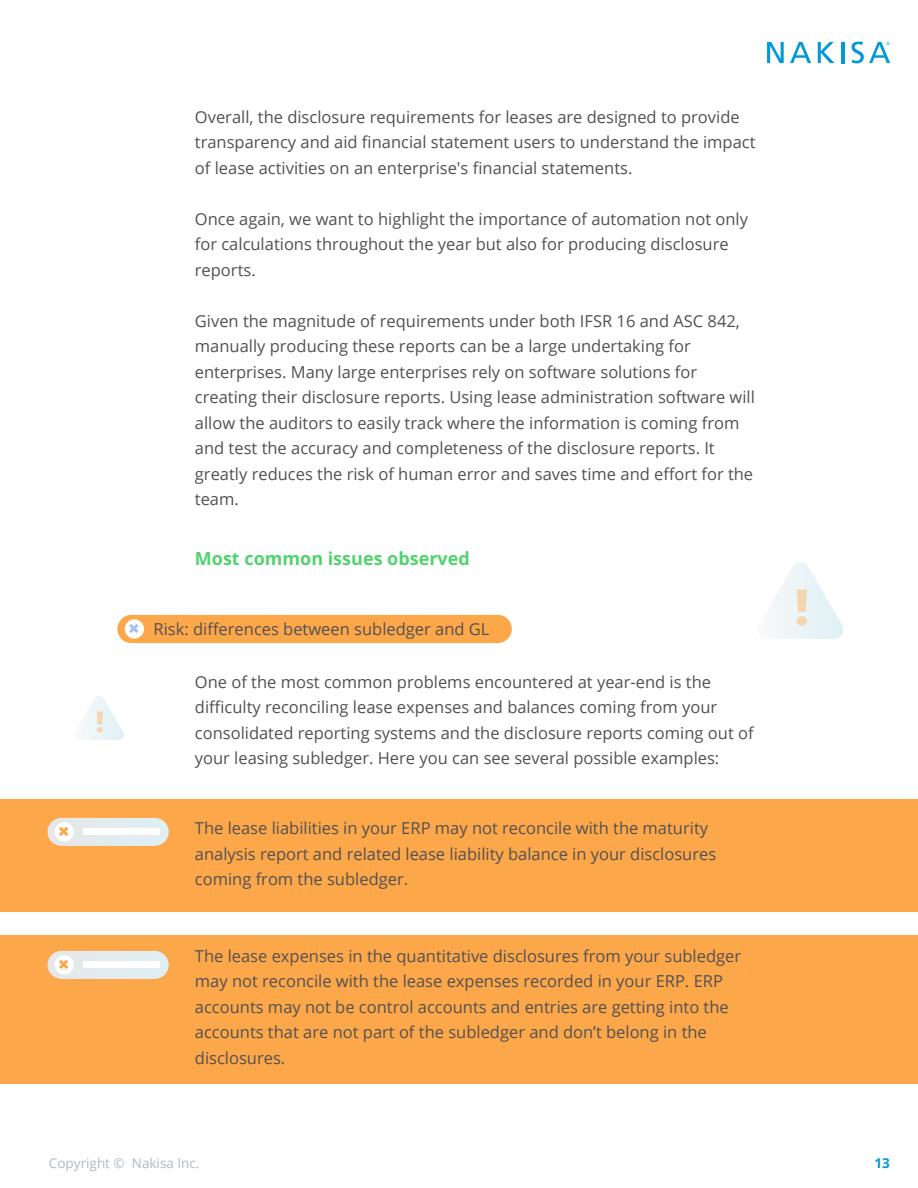
<style>
.page{position:relative;width:918px;height:1188px;background:#fff}
.page>*{position:absolute;margin:0;border:0;box-sizing:border-box;transform-origin:0 0}
.t1{font:800 49.2px "Open Sans";color:#fda74b}
.t2{font:800 28.65px "Open Sans";color:#fda74b}
.t3{font:700 18px "Open Sans";color:#50d36f}
.t4{font:16.5px/25.5px "Open Sans";color:#515151}
.t5{font:13.5px "Open Sans";color:#adbaca}
.t6{font:700 13.5px "Open Sans";color:#0099d9}
</style>
<div class="page">
<svg style="left:790px;top:42px;width:21px;height:21px"></svg>
<hr style="left:841px;top:42px;width:3px;height:21px;background:#0099d9">
<svg style="left:818px;top:42px;width:17px;height:21px"></svg>
<svg style="left:851px;top:41px;width:39px;height:23px"></svg>
<svg style="left:767px;top:42px;width:17px;height:21px"></svg>
<div style="left:117px;top:615px;width:395px;height:28px;background:#fda74b;border-radius:14px"></div>
<svg style="left:125px;top:619px;width:19px;height:20px"></svg>
<svg style="left:126px;top:621px;width:16px;height:15px"></svg>
<div style="left:0;top:800px;width:918px;height:112px;background:#fda74b"></div>
<div style="left:0;top:935px;width:918px;height:149px;background:#fda74b"></div>
<div style="left:47px;top:818px;width:122px;height:28px;background:#e2ecef;border-radius:14px"></div>
<div style="left:55px;top:822px;width:19px;height:20px;background:#fff;border-radius:50%"></div>
<svg style="left:56px;top:824px;width:16px;height:15px"></svg>
<div style="left:83px;top:829px;width:76px;height:6px;background:#fff"></div>
<div style="left:47px;top:951px;width:122px;height:28px;background:#e2ecef;border-radius:14px"></div>
<div style="left:55px;top:955px;width:19px;height:20px;background:#fff;border-radius:50%"></div>
<svg style="left:56px;top:957px;width:16px;height:15px"></svg>
<div style="left:83px;top:962px;width:76px;height:6px;background:#fff"></div>
<svg style="left:772px;top:562px;width:72px;height:77px"></svg>
<svg style="left:83px;top:695px;width:41px;height:45px"></svg>
<p class="t4" style="left:195px;top:106px;width:562px">Overall, the disclosure requirements for leases are designed to provide transparency and aid financial statement users to understand the impact of lease activities on an enterprise's financial statements.</p>
<p class="t4" style="left:195px;top:208px;width:555px">Once again, we want to highlight the importance of automation not only for calculations throughout the year but also for producing disclosure reports.</p>
<p class="t4" style="left:195px;top:310px;width:562px">Given the magnitude of requirements under both IFSR 16 and ASC 842, manually producing these reports can be a large undertaking for enterprises. Many large enterprises rely on software solutions for creating their disclosure reports. Using lease administration software will allow the auditors to easily track where the information is coming from and test the accuracy and completeness of the disclosure reports. It greatly reduces the risk of human error and saves time and effort for the team.</p>
<h2 class="t2" style="left:95px;top:710px;width:10px">!</h2>
<p class="t3" style="left:195px;top:551px;width:276px">Most common issues observed</p>
<p class="t4" style="left:154px;top:616px;width:337px">Risk: differences between subledger and GL</p>
<p class="t4" style="left:195px;top:671px;width:560px">One of the most common problems encountered at year-end is the difficulty reconciling lease expenses and balances coming from your consolidated reporting systems and the disclosure reports coming out of your leasing subledger. Here you can see several possible examples:</p>
<p class="t4" style="left:195px;top:817px;width:523px">The lease liabilities in your ERP may not reconcile with the maturity analysis report and related lease liability balance in your disclosures coming from the subledger.</p>
<p class="t4" style="left:195px;top:945px;width:548px">The lease expenses in the quantitative disclosures from your subledger may not reconcile with the lease expenses recorded in your ERP. ERP accounts may not be control accounts and entries are getting into the accounts that are not part of the subledger and don’t belong in the disclosures.</p>
<h1 class="t1" style="left:794px;top:587px;width:16px">!</h1>
<p class="t5" style="left:49px;top:1158px;width:152px">Copyright © Nakisa Inc.</p>
<p class="t6" style="left:874px;top:1158px;width:17px">13</p>
</div>
